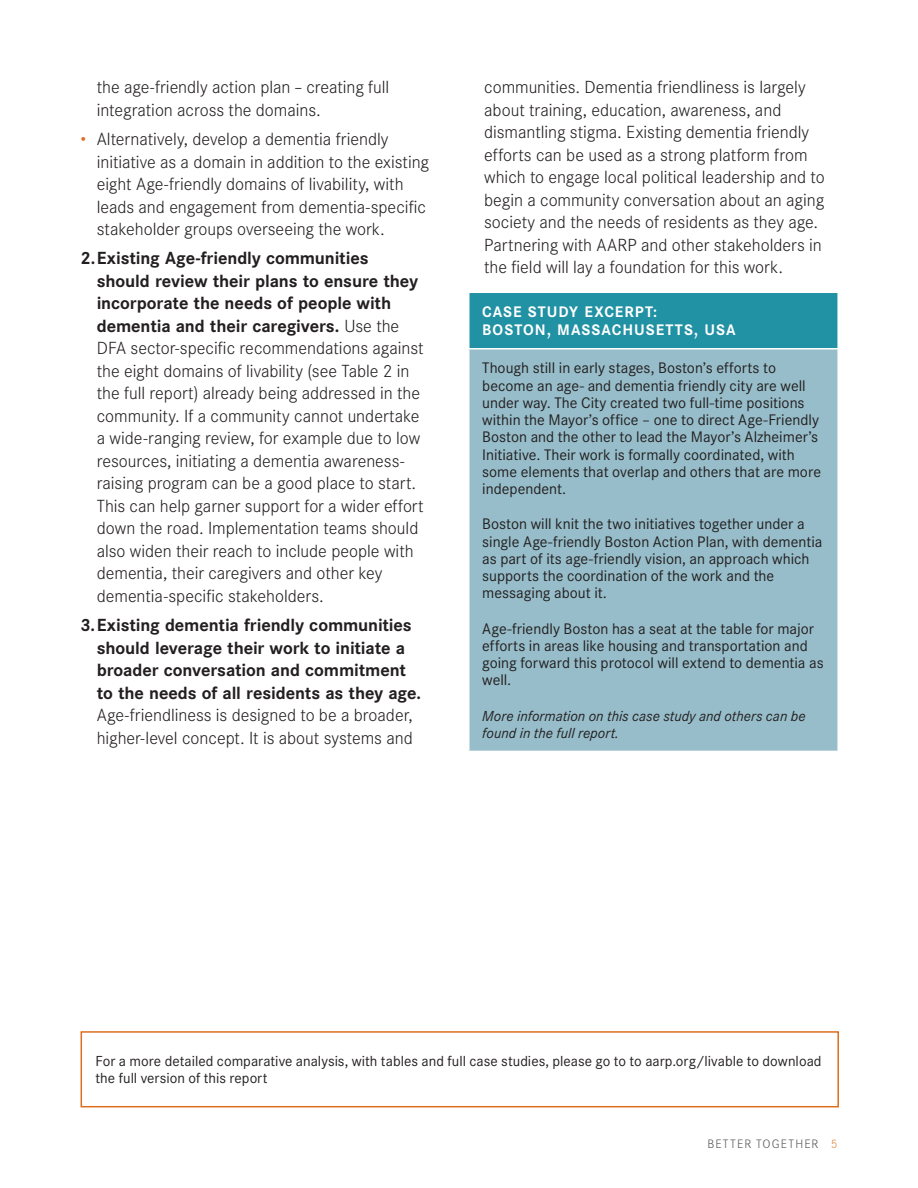
<style>
.page{position:relative;width:918px;height:1188px;background:#fff}
.page>*{position:absolute;margin:0;border:0;box-sizing:border-box;transform-origin:0 0}
.t1{font:300 17.25px/22.5px "Corporate S";letter-spacing:-.005em;color:#231f20}
.t2{font:700 17.25px/22.5px "Corporate S";letter-spacing:-.005em;color:#231f20}
.Source{font:15px/17.2px "Corporate SBQ";color:#231f20}
.Chart_Title{font:700 15px/18px "Corporate SBQ";letter-spacing:.065em;color:#fff}
.Source-2{font:14.25px/17.2px "Corporate SBQ";color:#231f20}
.Source-3{font:italic 14.25px/17.2px "Corporate S";color:#231f20}
.t3{font:300 12px "Corporate S";letter-spacing:.095em;color:#57585a}
.s1{color:#dc6f26}
.s2{font-weight:700}
.s3{font-weight:300}
.s4{color:#e48848}
</style>
<div class="page">
<div style="left:469px;top:292px;width:369px;height:57px;background:#2191a4"></div>
<div style="left:469px;top:349px;width:369px;height:402px;background:#96bdc9"></div>
<hr style="left:468px;top:292px;width:371px;height:1px;background:#fff">
<hr style="left:468px;top:293px;width:2px;height:55px;background:#fff">
<hr style="left:837px;top:293px;width:2px;height:55px;background:#fff">
<hr style="left:468px;top:348px;width:371px;height:2px;background:#fff">
<hr style="left:468px;top:350px;width:2px;height:401px;background:#fff">
<hr style="left:837px;top:350px;width:2px;height:401px;background:#fff">
<div style="left:81px;top:1031px;width:758px;height:76px;border:2px solid #dd6e1c"></div>
<p class="t1" style="left:97px;top:76px;width:294px">the age-friendly action plan – creating full integration across the domains.</p>
<p class="t1" style="left:97px;top:128px;width:334px;text-indent:-16px"><span class="s1">•</span> Alternatively, develop a dementia friendly initiative as a domain in addition to the existing eight Age-friendly domains of livability, with leads and engagement from dementia-specific stakeholder groups overseeing the work.</p>
<p class="t1" style="left:97px;top:247px;width:328px;text-indent:-16px"><span class="s2">2.Existing Age-friendly communities should review their plans to ensure they incorporate the needs of people with dementia and their caregivers.</span> Use the DFA sector-specific recommendations against the eight domains of livability (see Table 2 in the full report) already being addressed in the community. If a community cannot undertake a wide-ranging review, for example due to low resources, initiating a dementia awareness&shy;raising program can be a good place to start.<br>This can help garner support for a wider effort down the road. Implementation teams should also widen their reach to include people with dementia, their caregivers and other key dementia-specific stakeholders.</p>
<p class="t2" style="left:97px;top:614px;width:326px;text-indent:-16px">3.Existing dementia friendly communities should leverage their work to initiate a broader conversation and commitment to the needs of all residents as they age.<br><span class="s3">Age-friendliness is designed to be a broader, higher-level concept. It is about systems and</span></p>
<p class="t1" style="left:484px;top:76px;width:342px">communities. Dementia friendliness is largely about training, education, awareness, and dismantling stigma. Existing dementia friendly efforts can be used as a strong platform from which to engage local political leadership and to begin a community conversation about an aging society and the needs of residents as they age.<br>Partnering with AARP and other stakeholders in the field will lay a foundation for this work.</p>
<p class="Chart_Title" style="left:482px;top:303px;width:255px">CASE STUDY EXCERPT:<br>BOSTON, MASSACHUSETTS, USA</p>
<p class="Source" style="left:482px;top:360px;width:340px">Though still in early stages, Boston’s efforts to become an age- and dementia friendly city are well under way. The City created two full-time positions within the Mayor’s office – one to direct Age-Friendly Boston and the other to lead the Mayor’s Alzheimer’s Initiative. Their work is formally coordinated, with some elements that overlap and others that are more independent.</p>
<p class="Source" style="left:482px;top:516px;width:342px">Boston will knit the two initiatives together under a single Age-friendly Boston Action Plan, with dementia as part of its age-friendly vision, an approach which supports the coordination of the work and the messaging about it.</p>
<p class="Source" style="left:482px;top:620px;width:343px">Age-friendly Boston has a seat at the table for major efforts in areas like housing and transportation and going forward this protocol will extend to dementia as well.</p>
<p class="Source-3" style="left:482px;top:707px;width:325px">More information on this case study and others can be found in the full report.</p>
<p class="Source-2" style="left:96px;top:1053px;width:727px">For a more detailed comparative analysis, with tables and full case studies, please go to to aarp.org/livable to download the full version of this report</p>
<p class="t3" style="left:707px;top:1137px;width:132px">BETTER TOGETHER <span class="s4">5</span></p>
</div>
